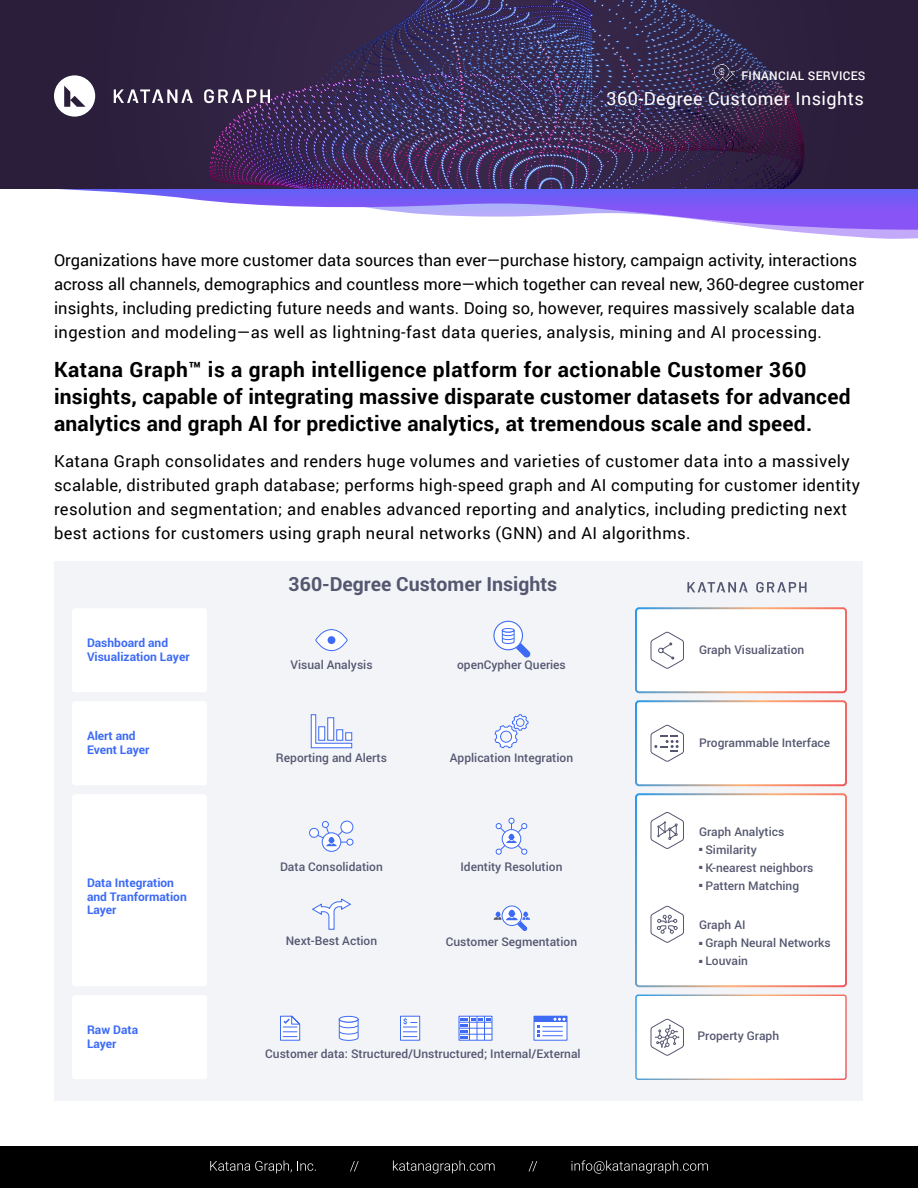
<style>
.page{position:relative;width:918px;height:1188px;background:#fff}
.page>*{position:absolute;margin:0;border:0;box-sizing:border-box;transform-origin:0 0}
.t1{font:700 21px/27px "Roboto";letter-spacing:.01em;color:#000}
.t2{font:700 19.5px "Roboto";color:#555770}
.t3{font:18px "Roboto";letter-spacing:.025em;color:#fff}
.t4{font:16.5px/24px "Roboto";color:#000}
.t5{font:16.5px/24px "Roboto";letter-spacing:.02em;color:#000}
.t6{font:500 12px "Roboto";color:#555770}
.t7{font:700 12px/13.5px "Roboto";color:#3d6bf5}
.t8{font:500 12px "Roboto";letter-spacing:.025em;color:#fff}
.t9{font:700 7.5px "Roboto";color:#3d6bf5}
</style>
<div class="page">
<svg style="left:59px;top:189px;width:859px;height:50px"></svg>
<img style="left:0;top:0;width:918px;height:189px">
<div style="left:0;top:1146px;width:918px;height:42px;background:#000"></div>
<svg style="left:210px;top:1161px;width:106px;height:12px"></svg>
<svg style="left:350px;top:1161px;width:9px;height:10px"></svg>
<svg style="left:393px;top:1161px;width:102px;height:12px"></svg>
<svg style="left:529px;top:1161px;width:8px;height:10px"></svg>
<svg style="left:571px;top:1160px;width:137px;height:14px"></svg>
<svg style="left:54px;top:75px;width:41px;height:42px"></svg>
<svg style="left:114px;top:89px;width:79px;height:14px"></svg>
<svg style="left:204px;top:89px;width:66px;height:14px"></svg>
<svg style="left:717px;top:67px;width:36px;height:33px"></svg>
<img style="left:714px;top:64px;width:21px;height:19px">
<div style="left:55px;top:561px;width:808px;height:539px;background:#f3f4f8"></div>
<div style="left:72px;top:608px;width:135px;height:84px;background:#fff;border-radius:3px"></div>
<div style="left:636px;top:995px;width:210px;height:84px;background:#fff;border-radius:2px"></div>
<div style="left:635px;top:995px;width:212px;height:85px;border:1px solid #fff;border-radius:2px"></div>
<div style="left:636px;top:794px;width:210px;height:192px;background:#fff;border-radius:3px"></div>
<div style="left:635px;top:793px;width:212px;height:194px;border:2px solid #fff;border-radius:3px"></div>
<div style="left:636px;top:701px;width:210px;height:84px;background:#fff;border-radius:3px"></div>
<div style="left:635px;top:700px;width:212px;height:86px;border:2px solid #fff;border-radius:3px"></div>
<div style="left:636px;top:608px;width:210px;height:84px;background:#fff;border-radius:3px"></div>
<div style="left:635px;top:607px;width:212px;height:86px;border:2px solid #fff;border-radius:3px"></div>
<div style="left:72px;top:701px;width:135px;height:84px;background:#fff;border-radius:3px"></div>
<div style="left:72px;top:794px;width:135px;height:192px;background:#fff;border-radius:3px"></div>
<div style="left:72px;top:995px;width:135px;height:84px;background:#fff;border-radius:3px"></div>
<svg style="left:687px;top:582px;width:61px;height:10px"></svg>
<svg style="left:756px;top:582px;width:51px;height:11px"></svg>
<svg style="left:316px;top:630px;width:31px;height:21px"></svg>
<div style="left:315px;top:629px;width:33px;height:22px;border:1px solid #3d6bf5;border-radius:50%"></div>
<div style="left:328px;top:636px;width:7px;height:8px;background:#3d6bf5;border-radius:50%"></div>
<svg style="left:502px;top:906px;width:20px;height:20px"></svg>
<div style="left:502px;top:906px;width:20px;height:20px;border:1px solid #3d6bf5;border-radius:50%"></div>
<svg style="left:494px;top:621px;width:28px;height:29px"></svg>
<div style="left:493px;top:621px;width:30px;height:29px;border:1px solid #3d6bf5;border-radius:50%"></div>
<svg style="left:311px;top:714px;width:41px;height:34px"></svg>
<div style="left:327px;top:717px;width:7px;height:24px;background:#fff;border:1px solid #3d6bf5"></div>
<div style="left:336px;top:729px;width:7px;height:12px;background:#fff;border:1px solid #3d6bf5"></div>
<div style="left:345px;top:732px;width:7px;height:9px;background:#fff;border:1px solid #3d6bf5"></div>
<svg style="left:400px;top:1016px;width:20px;height:25px"></svg>
<svg style="left:459px;top:1016px;width:33px;height:25px"></svg>
<hr style="left:459px;top:1022px;width:33px;height:1px;background:#3d6bf5">
<hr style="left:459px;top:1028px;width:33px;height:1px;background:#3d6bf5">
<hr style="left:459px;top:1034px;width:33px;height:1px;background:#3d6bf5">
<svg style="left:460px;top:1016px;width:30px;height:24px"></svg>
<div style="left:534px;top:1016px;width:33px;height:25px;background:#fff;border:1px solid #3d6bf5"></div>
<svg style="left:403px;top:1022px;width:14px;height:15px"></svg>
<div style="left:534px;top:1016px;width:33px;height:6px;background:#3d6bf5"></div>
<svg style="left:650px;top:631px;width:34px;height:218px"></svg>
<svg style="left:650px;top:905px;width:34px;height:38px"></svg>
<svg style="left:650px;top:1018px;width:34px;height:38px"></svg>
<svg style="left:339px;top:1018px;width:20px;height:23px"></svg>
<div style="left:339px;top:1016px;width:19px;height:6px;background:#fff;border-radius:50%"></div>
<div style="left:339px;top:1016px;width:19px;height:6px;border:1px solid #3d6bf5;border-radius:50%"></div>
<svg style="left:502px;top:629px;width:28px;height:29px"></svg>
<div style="left:502px;top:628px;width:12px;height:4px;border:1px solid #3d6bf5;border-radius:50%"></div>
<svg style="left:311px;top:898px;width:40px;height:32px"></svg>
<svg style="left:280px;top:1015px;width:21px;height:26px"></svg>
<svg style="left:537px;top:1018px;width:29px;height:19px"></svg>
<svg style="left:494px;top:714px;width:35px;height:35px"></svg>
<svg style="left:496px;top:818px;width:32px;height:37px"></svg>
<svg style="left:322px;top:833px;width:19px;height:18px"></svg>
<div style="left:322px;top:832px;width:19px;height:20px;border:1px solid #3d6bf5;border-radius:50%"></div>
<svg style="left:309px;top:820px;width:44px;height:26px"></svg>
<svg style="left:494px;top:910px;width:36px;height:21px"></svg>
<p class="t8" style="left:741px;top:67px;width:126px">FINANCIAL SERVICES</p>
<p class="t3" style="left:607px;top:86px;width:259px">360-Degree Customer Insights</p>
<p class="t4" style="left:54px;top:248px;width:812px">Organizations have more customer data sources than ever—purchase history, campaign activity, interactions across all channels, demographics and countless more—which together can reveal new, 360-degree customer insights, including predicting future needs and wants. Doing so, however, requires massively scalable data ingestion and modeling—as well as lightning-fast data queries, analysis, mining and AI processing.</p>
<p class="t1" style="left:54px;top:355px;width:798px">Katana Graph™ is a graph intelligence platform for actionable Customer 360 insights, capable of integrating massive disparate customer datasets for advanced analytics and graph AI for predictive analytics, at tremendous scale and speed.</p>
<p class="t5" style="left:54px;top:449px;width:808px">Katana Graph consolidates and renders huge volumes and varieties of customer data into a massively scalable, distributed graph database; performs high-speed graph and AI computing for customer identity resolution and segmentation; and enables advanced reporting and analytics, including predicting next best actions for customers using graph neural networks (GNN) and AI algorithms.</p>
<p class="t7" style="left:87px;top:636px;width:104px">Dashboard and<br>Visualization Layer</p>
<p class="t7" style="left:87px;top:729px;width:64px">Alert and<br>Event Layer</p>
<p class="t7" style="left:87px;top:876px;width:101px">Data Integration and Tranformation<br>Layer</p>
<p class="t7" style="left:87px;top:1023px;width:53px">Raw Data<br>Layer</p>
<p class="t2" style="left:289px;top:570px;width:270px">360-Degree Customer Insights</p>
<p class="t6" style="left:290px;top:656px;width:84px">Visual Analysis</p>
<p class="t6" style="left:457px;top:656px;width:110px">openCypher Queries</p>
<p class="t6" style="left:276px;top:749px;width:113px">Reporting and Alerts</p>
<p class="t6" style="left:450px;top:749px;width:125px">Application Integration</p>
<p class="t6" style="left:280px;top:858px;width:104px">Data Consolidation</p>
<p class="t6" style="left:460px;top:858px;width:104px">Identity Resolution</p>
<p class="t6" style="left:286px;top:932px;width:93px">Next-Best Action</p>
<p class="t6" style="left:446px;top:934px;width:133px">Customer Segmentation</p>
<p class="t9" style="left:403px;top:1016px;width:6px">$</p>
<p class="t6" style="left:265px;top:1045px;width:317px">Customer data: Structured/Unstructured; Internal/External</p>
<p class="t6" style="left:699px;top:641px;width:107px">Graph Visualization</p>
<p class="t6" style="left:699px;top:734px;width:133px">Programmable Interface</p>
<p class="t6" style="left:699px;top:823px;width:87px">Graph Analytics</p>
<p class="t6" style="left:699px;top:841px;width:59px">■ Similarity</p>
<p class="t6" style="left:699px;top:859px;width:116px">■ K-nearest neighbors</p>
<p class="t6" style="left:699px;top:877px;width:102px">■ Pattern Matching</p>
<p class="t6" style="left:699px;top:916px;width:48px">Graph AI</p>
<p class="t6" style="left:699px;top:934px;width:133px">■ Graph Neural Networks</p>
<p class="t6" style="left:699px;top:952px;width:50px">■ Louvain</p>
<p class="t6" style="left:698px;top:1027px;width:83px">Property Graph</p>
</div>
